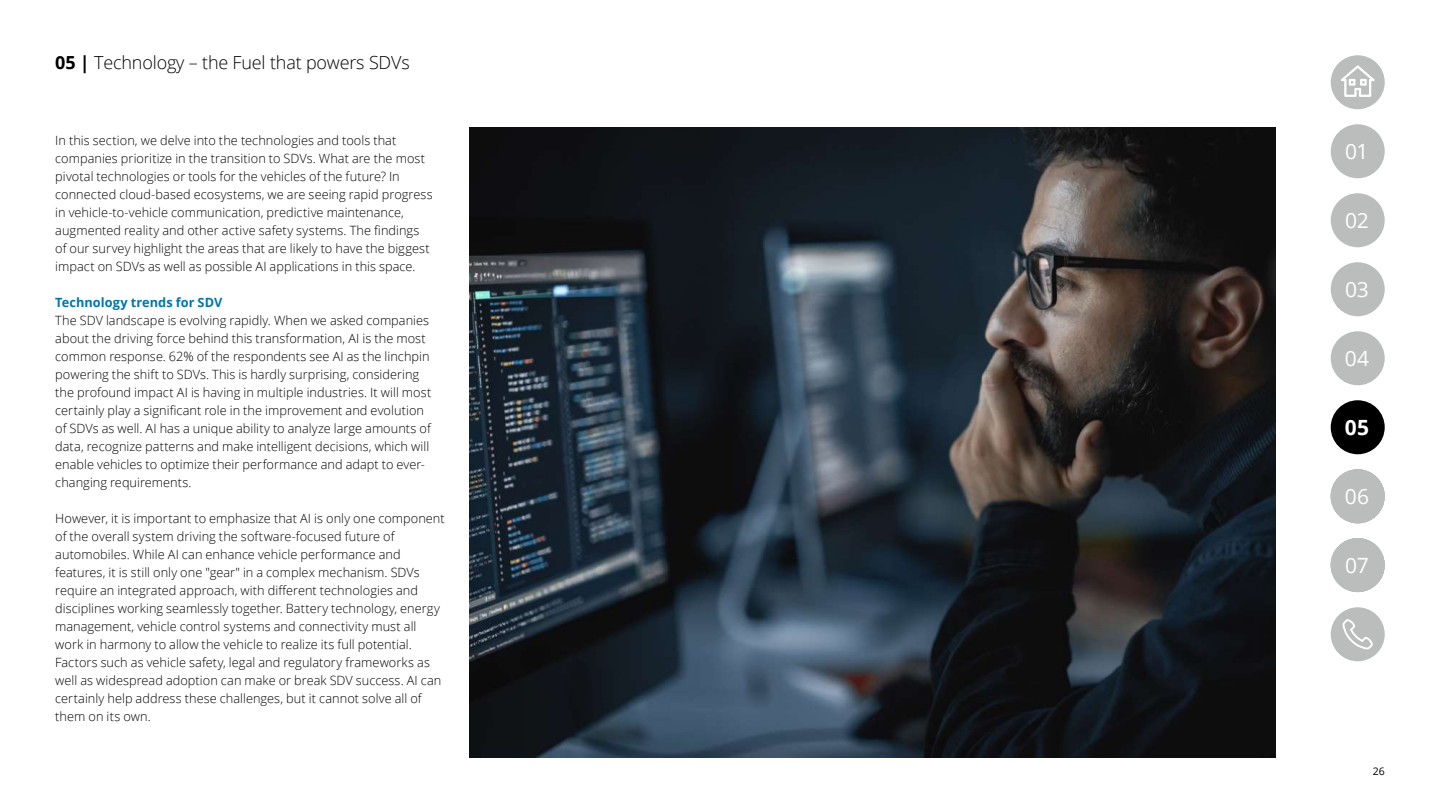
<style>
.page{position:relative;width:1440px;height:810px;background:#fff}
.page>*{position:absolute;margin:0;border:0;box-sizing:border-box;transform-origin:0 0}
.t1{font:21px "Open Sans";letter-spacing:-.02em;color:#fff}
.t2{font:700 21px "Open Sans";color:#fff}
.t3{font:300 18px "Open Sans";letter-spacing:-.01em;color:#000}
.t4{font:300 12.75px/18px "Open Sans";letter-spacing:.005em;color:#000}
.t5{font:700 12.75px "Open Sans";letter-spacing:.005em;color:#0076a8}
.t6{font:10.5px "Open Sans";color:#000}
.s1{font-weight:700}
</style>
<div class="page">
<div style="left:1331px;top:193px;width:54px;height:54px;background:#bbbcbc;border-radius:50%"></div>
<svg style="left:1331px;top:55px;width:54px;height:54px"></svg>
<div style="left:1331px;top:331px;width:54px;height:54px;background:#bbbcbc;border-radius:50%"></div>
<div style="left:1331px;top:262px;width:54px;height:54px;background:#bbbcbc;border-radius:50%"></div>
<div style="left:1331px;top:400px;width:54px;height:54px;background:#000;border-radius:50%"></div>
<div style="left:1331px;top:124px;width:54px;height:54px;background:#bbbcbc;border-radius:50%"></div>
<div style="left:1331px;top:469px;width:54px;height:54px;background:#bbbcbc;border-radius:50%"></div>
<div style="left:1331px;top:538px;width:54px;height:54px;background:#bbbcbc;border-radius:50%"></div>
<svg style="left:1331px;top:607px;width:54px;height:54px"></svg>
<img style="left:470px;top:127px;width:805px;height:630px">
<h2 class="t3" style="left:55px;top:50px;width:356px"><span class="s1">05 |</span> Technology – the Fuel that powers SDVs</h2>
<p class="t4" style="left:55px;top:131px;width:379px">In this section, we delve into the technologies and tools that companies prioritize in the transition to SDVs. What are the most pivotal technologies or tools for the vehicles of the future? In connected cloud-based ecosystems, we are seeing rapid progress in vehicle-to-vehicle communication, predictive maintenance, augmented reality and other active safety systems. The findings of our survey highlight the areas that are likely to have the biggest impact on SDVs as well as possible AI applications in this space.</p>
<p class="t5" style="left:55px;top:294px;width:169px">Technology trends for SDV</p>
<p class="t4" style="left:55px;top:311px;width:378px">The SDV landscape is evolving rapidly. When we asked companies about the driving force behind this transformation, AI is the most common response. 62% of the respondents see AI as the linchpin powering the shift to SDVs. This is hardly surprising, considering the profound impact AI is having in multiple industries. It will most certainly play a significant role in the improvement and evolution of SDVs as well. AI has a unique ability to analyze large amounts of data, recognize patterns and make intelligent decisions, which will enable vehicles to optimize their performance and adapt to ever&shy;changing requirements.</p>
<p class="t4" style="left:55px;top:509px;width:391px">However, it is important to emphasize that AI is only one component of the overall system driving the software-focused future of automobiles. While AI can enhance vehicle performance and features, it is still only one "gear" in a complex mechanism. SDVs require an integrated approach, with different technologies and disciplines working seamlessly together. Battery technology, energy management, vehicle control systems and connectivity must all work in harmony to allow the vehicle to realize its full potential.<br>Factors such as vehicle safety, legal and regulatory frameworks as well as widespread adoption can make or break SDV success. AI can certainly help address these challenges, but it cannot solve all of them on its own.</p>
<h1 class="t1" style="left:1345px;top:137px;width:25px">01</h1>
<h1 class="t1" style="left:1345px;top:206px;width:25px">02</h1>
<h1 class="t1" style="left:1345px;top:275px;width:25px">03</h1>
<h1 class="t1" style="left:1345px;top:344px;width:26px">04</h1>
<h1 class="t2" style="left:1345px;top:413px;width:26px">05</h1>
<h1 class="t1" style="left:1345px;top:482px;width:26px">06</h1>
<h1 class="t1" style="left:1345px;top:551px;width:25px">07</h1>
<h1 class="t1" style="left:1357px;top:551px;width:14px">6</h1>
<p class="t6" style="left:1373px;top:764px;width:13px">26</p>
</div>
